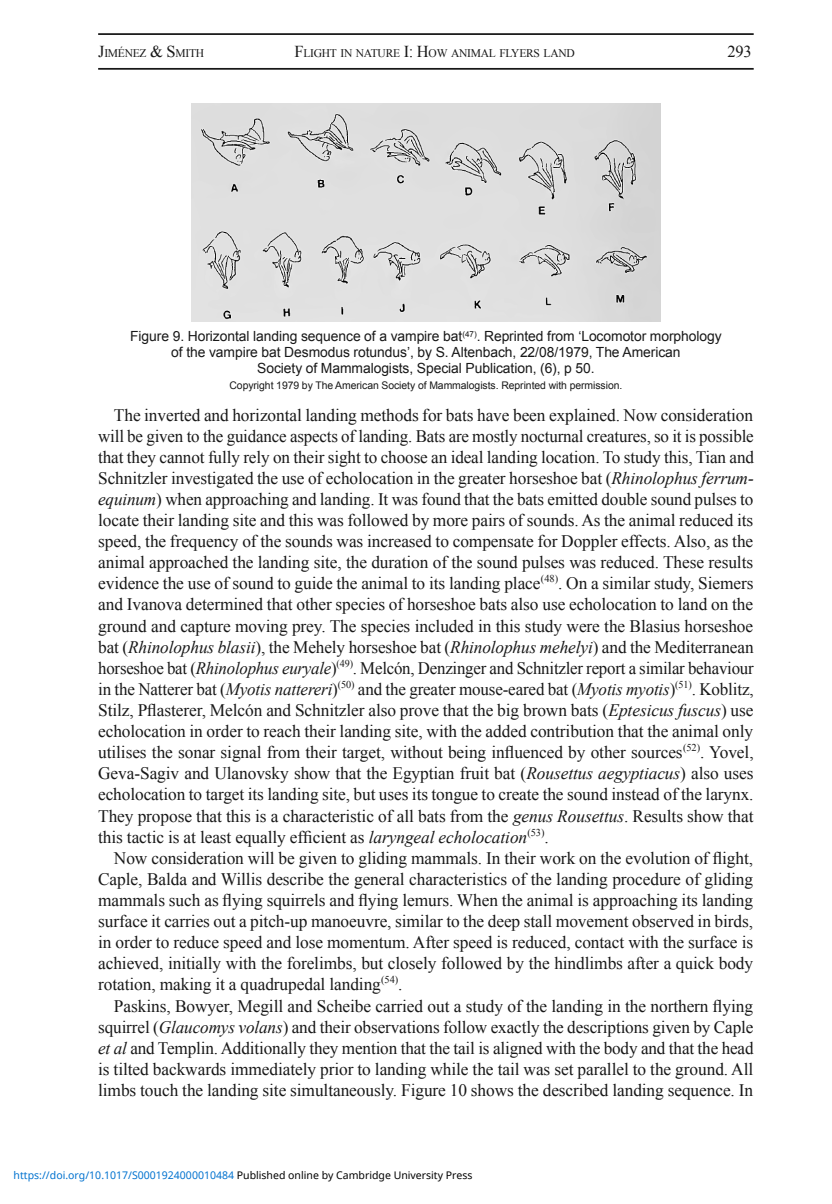
<style>
.page{position:relative;width:832px;height:1204px;background:#fff}
.page>*{position:absolute;margin:0;border:0;box-sizing:border-box;transform-origin:0 0}
.t1{font:17.5px/21.2px "Times New Roman";letter-spacing:-.005em;color:#181818;text-align:justify}
.t2{font:16.62px "Times New Roman";color:#181818}
.t3{font:14px/15.8px "Arial";letter-spacing:-.005em;color:#181818;text-align:center}
.t4{font:11.72px "Times New Roman";letter-spacing:-.02em;color:#181818}
.t5{font:10.5px "Noto Sans";color:#0172cf}
.t6{font:10.5px "Arial";letter-spacing:-.005em;color:#181818}
.s1{font-size:16.62px}
.s2{font-style:italic}
.s3{color:#000}
</style>
<div class="page">
<hr style="left:98px;top:33px;width:655px;height:2px;background:#181818">
<hr style="left:98px;top:68px;width:655px;height:2px;background:#181818">
<img style="left:191px;top:103px;width:469px;height:218px">
<p class="t4" style="left:98px;top:45px;width:107px"><span class="s1">J</span>IMÉNEZ <span class="s1">&amp; S</span>MITH</p>
<p class="t4" style="left:294px;top:45px;width:282px"><span class="s1">F</span>LIGHT IN NATURE <span class="s1">I: H</span>OW ANIMAL FLYERS LAND</p>
<p class="t2" style="left:727px;top:40px;width:26px">293</p>
<p class="t3" style="left:130px;top:328px;width:592px">Figure 9. Horizontal landing sequence of a vampire bat<sup>(47)</sup>. Reprinted from ‘Locomotor morphology of the vampire bat Desmodus rotundus’, by S. Altenbach, 22/08/1979, The American<br>Society of Mammalogists, Special Publication, (6), p 50.</p>
<p class="t6" style="left:229px;top:378px;width:394px">Copyright 1979 by The American Society of Mammalogists. Reprinted with permission.</p>
<p class="t1" style="left:98px;top:404px;width:657px;text-indent:16px">The inverted and horizontal landing methods for bats have been explained. Now consideration will be given to the guidance aspects of landing. Bats are mostly nocturnal creatures, so it is possible that they cannot fully rely on their sight to choose an ideal landing location. To study this, Tian and Schnitzler investigated the use of echolocation in the greater horseshoe bat (<span class="s2">Rhinolophus ferrum&shy;equinum</span>) when approaching and landing. It was found that the bats emitted double sound pulses to locate their landing site and this was followed by more pairs of sounds. As the animal reduced its speed, the frequency of the sounds was increased to compensate for Doppler effects. Also, as the animal approached the landing site, the duration of the sound pulses was reduced. These results evidence the use of sound to guide the animal to its landing place<sup>(48)</sup>. On a similar study, Siemers and Ivanova determined that other species of horseshoe bats also use echolocation to land on the ground and capture moving prey. The species included in this study were the Blasius horseshoe bat (<span class="s2">Rhinolophus blasii</span>), the Mehely horseshoe bat (<span class="s2">Rhinolophus mehelyi</span>) and the Mediterranean horseshoe bat (<span class="s2">Rhinolophus euryale</span>)<sup>(49)</sup>. Melcón, Denzinger and Schnitzler report a similar behaviour in the Natterer bat (<span class="s2">Myotis nattereri</span>)<sup>(50)</sup> and the greater mouse-eared bat (<span class="s2">Myotis myotis</span>)<sup>(51)</sup>. Koblitz, Stilz, Pflasterer, Melcón and Schnitzler also prove that the big brown bats (<span class="s2">Eptesicus fuscus</span>) use echolocation in order to reach their landing site, with the added contribution that the animal only utilises the sonar signal from their target, without being influenced by other sources<sup>(52)</sup>. Yovel, Geva-Sagiv and Ulanovsky show that the Egyptian fruit bat (<span class="s2">Rousettus aegyptiacus</span>) also uses echolocation to target its landing site, but uses its tongue to create the sound instead of the larynx.<br>They propose that this is a characteristic of all bats from the <span class="s2">genus Rousettus</span>. Results show that this tactic is at least equally efficient as <span class="s2">laryngeal echolocation</span><sup>(53)</sup>.</p>
<p class="t1" style="left:98px;top:846px;width:656px;text-indent:16px">Now consideration will be given to gliding mammals. In their work on the evolution of flight, Caple, Balda and Willis describe the general characteristics of the landing procedure of gliding mammals such as flying squirrels and flying lemurs. When the animal is approaching its landing surface it carries out a pitch-up manoeuvre, similar to the deep stall movement observed in birds, in order to reduce speed and lose momentum. After speed is reduced, contact with the surface is achieved, initially with the forelimbs, but closely followed by the hindlimbs after a quick body rotation, making it a quadrupedal landing<sup>(54)</sup>.</p>
<p class="t1" style="left:98px;top:994px;width:656px;text-indent:16px">Paskins, Bowyer, Megill and Scheibe carried out a study of the landing in the northern flying squirrel (<span class="s2">Glaucomys volans</span>) and their observations follow exactly the descriptions given by Caple <span class="s2">et al</span> and Templin. Additionally they mention that the tail is aligned with the body and that the head is tilted backwards immediately prior to landing while the tail was set parallel to the ground. All limbs touch the landing site simultaneously. Figure 10 shows the described landing sequence. In</p>
<p class="t5" style="left:14px;top:1167px;width:460px">https://doi.org/10.1017/S0001924000010484 <span class="s3">Published online by Cambridge University Press</span></p>
</div>
